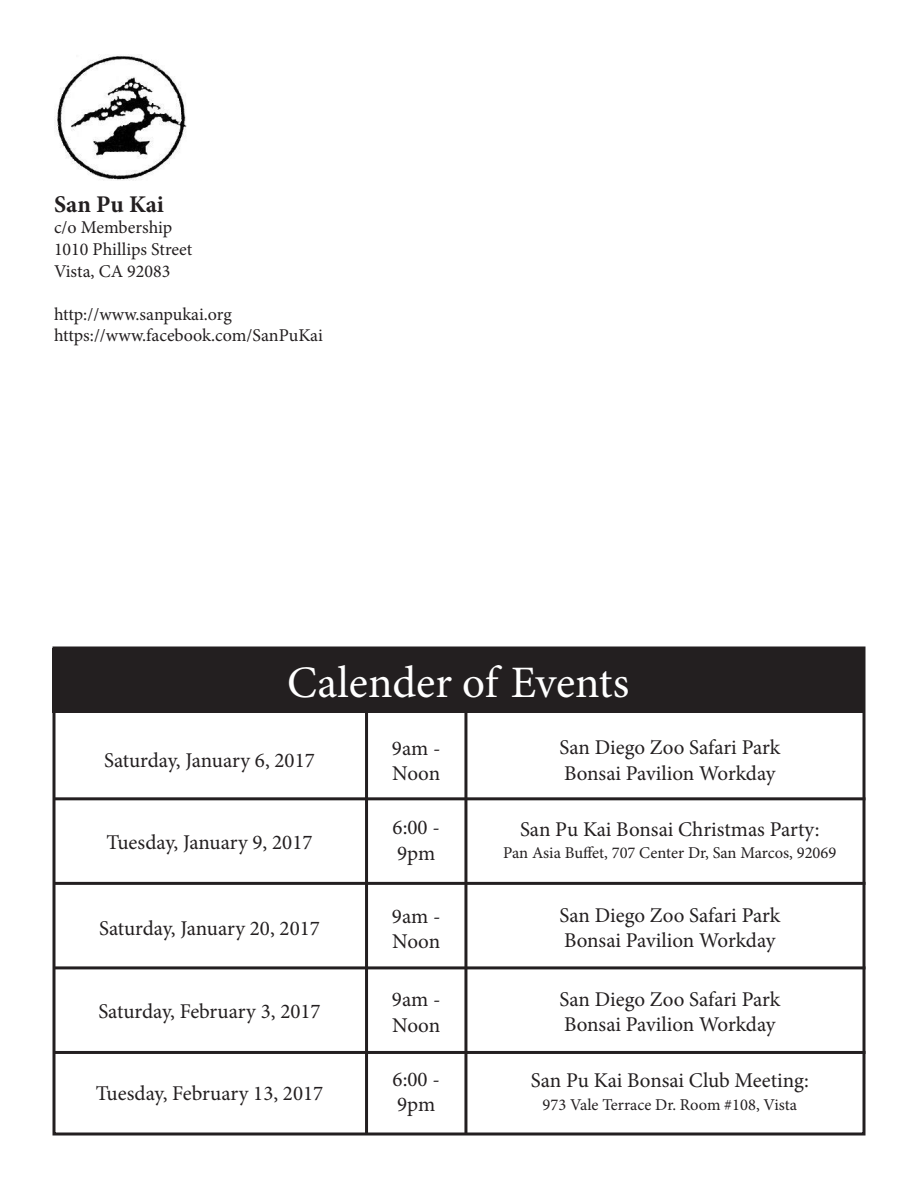
<style>
.page{position:relative;width:918px;height:1188px;background:#fff}
.page>*{position:absolute;margin:0;border:0;box-sizing:border-box;transform-origin:0 0}
.t1{font:45px "Minion Pro";color:#fff}
.t2{font:700 24px "Minion Pro";letter-spacing:-.005em;color:#231f20}
.t3{font:21px/25.2px "Minion Pro";color:#231f20}
.t4{font:18px/21.6px "Minion Pro";color:#231f20}
.t5{font:16.5px "Minion Pro";color:#231f20}
</style>
<div class="page">
<img style="left:54px;top:56px;width:133px;height:125px">
<div style="left:52px;top:646px;width:814px;height:490px;border:3px solid #231f20"></div>
<div style="left:52px;top:648px;width:812px;height:65px;background:#231f20"></div>
<hr style="left:54px;top:797px;width:812px;height:3px;background:#231f20">
<hr style="left:54px;top:882px;width:812px;height:3px;background:#231f20">
<hr style="left:54px;top:966px;width:812px;height:3px;background:#231f20">
<hr style="left:54px;top:1051px;width:812px;height:3px;background:#231f20">
<hr style="left:365px;top:704px;width:3px;height:430px;background:#231f20">
<hr style="left:464px;top:704px;width:3px;height:430px;background:#231f20">
<p class="t2" style="left:54px;top:187px;width:111px">San Pu Kai</p>
<p class="t4" style="left:54px;top:217px;width:120px">c/o Membership</p>
<p class="t4" style="left:54px;top:239px;width:140px">1010 Phillips Street<br>Vista, CA 92083</p>
<p class="t4" style="left:54px;top:303px;width:179px">http://www.sanpukai.org</p>
<p class="t4" style="left:54px;top:325px;width:270px">https://www.facebook.com/SanPuKai</p>
<p class="t1" style="left:287px;top:652px;width:343px">Calender of Events</p>
<p class="t3" style="left:104px;top:748px;width:212px">Saturday, January 6, 2017</p>
<p class="t3" style="left:107px;top:829px;width:207px">Tuesday, January 9, 2017</p>
<p class="t3" style="left:99px;top:915px;width:222px">Saturday, January 20, 2017</p>
<p class="t3" style="left:392px;top:736px;width:50px">9am -<br>Noon</p>
<p class="t3" style="left:559px;top:735px;width:222px">San Diego Zoo Safari Park<br>Bonsai Pavilion Workday</p>
<p class="t3" style="left:393px;top:815px;width:49px">6:00 -<br>9pm</p>
<p class="t3" style="left:520px;top:817px;width:301px">San Pu Kai Bonsai Christmas Party:</p>
<p class="t5" style="left:503px;top:842px;width:335px">Pan Asia Buffet, 707 Center Dr, San Marcos, 92069</p>
<p class="t3" style="left:392px;top:903px;width:50px">9am -<br>Noon</p>
<p class="t3" style="left:559px;top:903px;width:222px">San Diego Zoo Safari Park<br>Bonsai Pavilion Workday</p>
<p class="t3" style="left:98px;top:999px;width:224px">Saturday, February 3, 2017</p>
<p class="t3" style="left:392px;top:987px;width:50px">9am -<br>Noon</p>
<p class="t3" style="left:559px;top:986px;width:222px">San Diego Zoo Safari Park<br>Bonsai Pavilion Workday</p>
<p class="t3" style="left:96px;top:1081px;width:229px">Tuesday, February 13, 2017</p>
<p class="t3" style="left:393px;top:1067px;width:49px">6:00 -<br>9pm</p>
<p class="t3" style="left:531px;top:1068px;width:279px">San Pu Kai Bonsai Club Meeting:</p>
<p class="t5" style="left:543px;top:1094px;width:256px">973 Vale Terrace Dr. Room #108, Vista</p>
</div>
